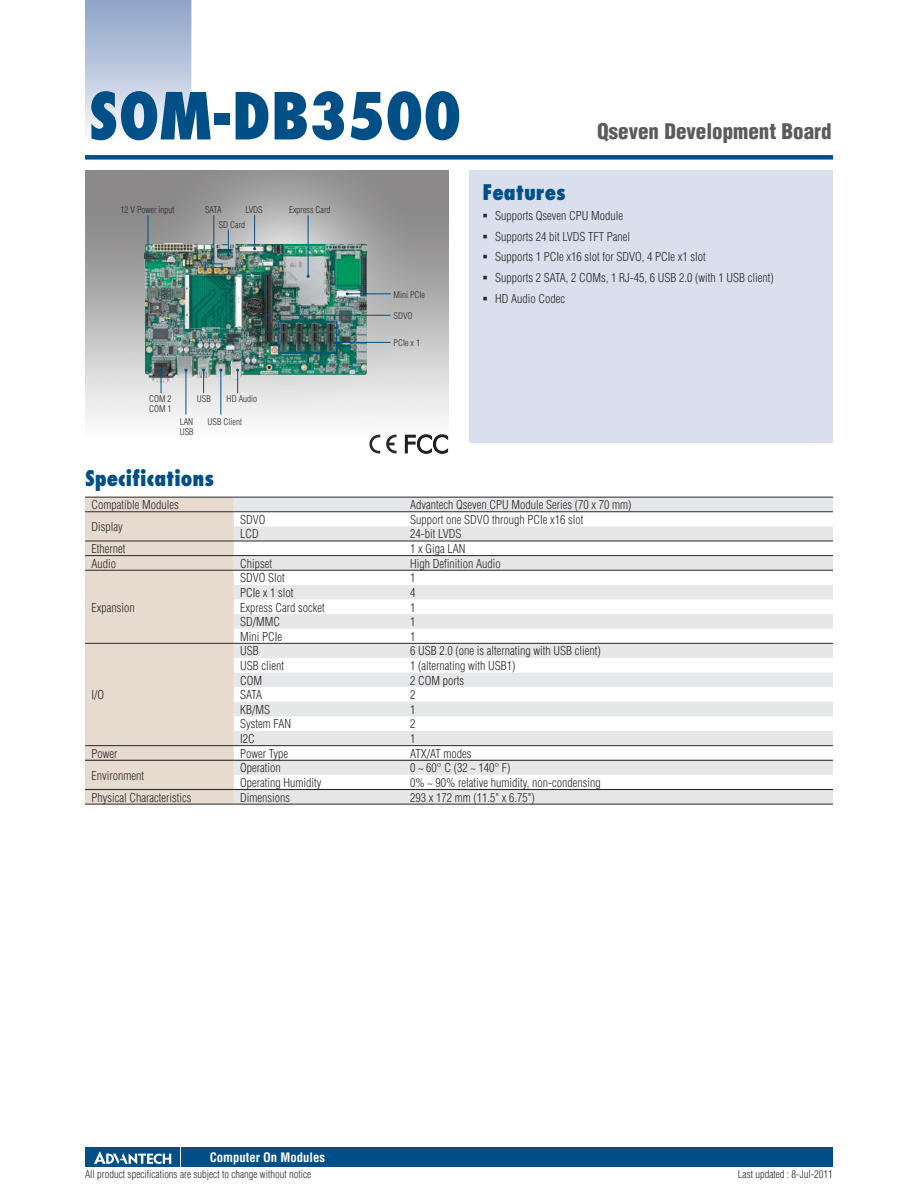
<style>
.page{position:relative;width:918px;height:1188px;background:#fff}
.page>*{position:absolute;margin:0;border:0;box-sizing:border-box;transform-origin:0 0}
.t1{font:800 condensed 63px "Futura";color:#004f87}
.t2{font:800 condensed 21px "Futura";color:#004f87}
.t3{font:900 condensed 21px "Helvetica";color:#5b5b5e}
.t4{font:700 condensed 12.75px "Helvetica";color:#fff}
.t5{font:300 condensed 12px/20.7px "Helvetica";color:#2b2829}
.t6{font:300 condensed 10.5px "Helvetica";color:#2b2829}
.t7{font:300 condensed 9px/10.4px "Helvetica";color:#2b2829}
</style>
<div class="page">
<div style="left:85px;top:155px;width:748px;height:5px;background:#004f87"></div>
<div style="left:182px;top:1147px;width:651px;height:20px;background:#004f87"></div>
<div style="left:85px;top:1147px;width:95px;height:20px;background:#004f87"></div>
<svg style="left:94px;top:1151px;width:77px;height:13px"></svg>
<div style="left:470px;top:170px;width:363px;height:272px;background:#d9dfec"></div>
<img style="left:85px;top:170px;width:363px;height:268px">
<img style="left:144px;top:243px;width:223px;height:139px">
<div style="left:85px;top:498px;width:149px;height:306px;background:#e7dbcf"></div>
<svg style="left:234px;top:498px;width:599px;height:306px;fill:#e6e7e8"></svg>
<hr style="left:85px;top:804px;width:149px;height:1px;background:#2b2829">
<hr style="left:234px;top:804px;width:170px;height:1px;background:#2b2829">
<hr style="left:404px;top:804px;width:429px;height:1px;background:#2b2829">
<hr style="left:85px;top:497px;width:149px;height:1px;background:#2b2829">
<hr style="left:234px;top:497px;width:170px;height:1px;background:#2b2829">
<hr style="left:404px;top:497px;width:429px;height:1px;background:#2b2829">
<hr style="left:85px;top:511px;width:149px;height:1px;background:#2b2829">
<hr style="left:234px;top:511px;width:170px;height:1px;background:#2b2829">
<hr style="left:404px;top:511px;width:429px;height:1px;background:#2b2829">
<hr style="left:85px;top:541px;width:149px;height:1px;background:#2b2829">
<hr style="left:234px;top:541px;width:170px;height:1px;background:#2b2829">
<hr style="left:404px;top:541px;width:429px;height:1px;background:#2b2829">
<hr style="left:85px;top:555px;width:149px;height:1px;background:#2b2829">
<hr style="left:234px;top:555px;width:170px;height:1px;background:#2b2829">
<hr style="left:404px;top:555px;width:429px;height:1px;background:#2b2829">
<hr style="left:85px;top:570px;width:149px;height:1px;background:#2b2829">
<hr style="left:234px;top:570px;width:170px;height:1px;background:#2b2829">
<hr style="left:404px;top:570px;width:429px;height:1px;background:#2b2829">
<hr style="left:85px;top:643px;width:149px;height:1px;background:#2b2829">
<hr style="left:234px;top:643px;width:170px;height:1px;background:#2b2829">
<hr style="left:404px;top:643px;width:429px;height:1px;background:#2b2829">
<hr style="left:85px;top:745px;width:149px;height:1px;background:#2b2829">
<hr style="left:234px;top:745px;width:170px;height:1px;background:#2b2829">
<hr style="left:404px;top:745px;width:429px;height:1px;background:#2b2829">
<hr style="left:85px;top:760px;width:149px;height:1px;background:#2b2829">
<hr style="left:85px;top:789px;width:149px;height:1px;background:#2b2829">
<hr style="left:234px;top:760px;width:170px;height:1px;background:#2b2829">
<hr style="left:404px;top:760px;width:429px;height:1px;background:#2b2829">
<hr style="left:234px;top:789px;width:170px;height:1px;background:#2b2829">
<hr style="left:404px;top:789px;width:429px;height:1px;background:#2b2829">
<svg style="left:369px;top:435px;width:11px;height:18px"></svg>
<svg style="left:386px;top:434px;width:11px;height:20px"></svg>
<svg style="left:404px;top:434px;width:44px;height:20px"></svg>
<hr style="left:148px;top:215px;width:1px;height:41px;background:#004f87">
<svg style="left:204px;top:263px;width:20px;height:8px"></svg>
<hr style="left:213px;top:215px;width:1px;height:49px;background:#004f87">
<svg style="left:227px;top:230px;width:3px;height:27px"></svg>
<hr style="left:254px;top:215px;width:1px;height:34px;background:#004f87">
<hr style="left:308px;top:215px;width:1px;height:61px;background:#004f87">
<hr style="left:347px;top:293px;width:44px;height:1px;background:#004f87">
<hr style="left:269px;top:315px;width:121px;height:1px;background:#004f87">
<div style="left:278px;top:322px;width:59px;height:31px;border:1px solid #004f87"></div>
<hr style="left:337px;top:342px;width:54px;height:1px;background:#004f87">
<svg style="left:236px;top:369px;width:3px;height:24px"></svg>
<hr style="left:220px;top:370px;width:1px;height:45px;background:#004f87">
<svg style="left:202px;top:369px;width:3px;height:24px"></svg>
<hr style="left:186px;top:370px;width:1px;height:45px;background:#004f87">
<svg style="left:160px;top:369px;width:3px;height:24px"></svg>
<h1 class="t1" style="left:89px;top:89px;width:374px">SOM-DB3500</h1>
<p class="t7" style="left:121px;top:205px;width:55px">12 V Power input</p>
<p class="t7" style="left:219px;top:202px;width:28px;line-height:15.6px;text-indent:-14px">SATA<br>SD Card</p>
<p class="t7" style="left:245px;top:205px;width:19px">LVDS</p>
<p class="t7" style="left:289px;top:205px;width:43px">Express Card</p>
<p class="t7" style="left:149px;top:394px;width:24px">COM 2<br>COM 1</p>
<p class="t7" style="left:197px;top:394px;width:16px">USB</p>
<p class="t7" style="left:227px;top:394px;width:32px">HD Audio</p>
<p class="t7" style="left:208px;top:417px;width:36px">USB Client</p>
<p class="t7" style="left:180px;top:417px;width:16px">LAN<br>USB</p>
<p class="t7" style="left:394px;top:290px;width:33px">Mini PCIe</p>
<p class="t7" style="left:394px;top:311px;width:21px">SDVO</p>
<p class="t7" style="left:394px;top:338px;width:28px">PCIe x 1</p>
<h2 class="t2" style="left:482px;top:183px;width:85px">Features</h2>
<h2 class="t3" style="left:597px;top:123px;width:236px">Qseven Development Board</h2>
<p class="t5" style="left:495px;top:206px;width:280px">Supports Qseven CPU Module<br>Supports 24 bit LVDS TFT Panel<br>Supports 1 PCIe x16 slot for SDVO, 4 PCIe x1 slot<br>Supports 2 SATA, 2 COMs, 1 RJ-45, 6 USB 2.0 (with 1 USB client)<br>HD Audio Codec</p>
<h2 class="t2" style="left:85px;top:469px;width:131px">Specifications</h2>
<p class="t5" style="left:91px;top:495px;width:89px">Compatible Modules</p>
<p class="t5" style="left:410px;top:495px;width:223px">Advantech Qseven CPU Module Series (70 x 70 mm)</p>
<p class="t5" style="left:91px;top:517px;width:33px">Display</p>
<p class="t5" style="left:240px;top:510px;width:27px">SDVO</p>
<p class="t5" style="left:410px;top:510px;width:175px">Support one SDVO through PCIe x16 slot</p>
<p class="t5" style="left:240px;top:525px;width:20px">LCD</p>
<p class="t5" style="left:410px;top:525px;width:53px">24-bit LVDS</p>
<p class="t5" style="left:91px;top:539px;width:35px">Ethernet</p>
<p class="t5" style="left:410px;top:539px;width:57px">1 x Giga LAN</p>
<p class="t5" style="left:91px;top:554px;width:26px">Audio</p>
<p class="t5" style="left:240px;top:554px;width:33px">Chipset</p>
<p class="t5" style="left:410px;top:554px;width:92px">High Definition Audio</p>
<p class="t5" style="left:91px;top:598px;width:45px">Expansion</p>
<p class="t5" style="left:240px;top:569px;width:46px">SDVO Slot</p>
<p class="t5" style="left:410px;top:569px;width:7px">1</p>
<p class="t5" style="left:240px;top:583px;width:55px">PCIe x 1 slot</p>
<p class="t5" style="left:410px;top:583px;width:7px">4</p>
<p class="t5" style="left:240px;top:598px;width:86px">Express Card socket</p>
<p class="t5" style="left:410px;top:598px;width:7px">1</p>
<p class="t5" style="left:240px;top:612px;width:42px">SD/MMC</p>
<p class="t5" style="left:410px;top:612px;width:7px">1</p>
<p class="t5" style="left:240px;top:627px;width:43px">Mini PCIe</p>
<p class="t5" style="left:410px;top:627px;width:7px">1</p>
<p class="t5" style="left:91px;top:685px;width:14px">I/O</p>
<p class="t5" style="left:240px;top:642px;width:20px">USB</p>
<p class="t5" style="left:410px;top:642px;width:192px">6 USB 2.0 (one is alternating with USB client)</p>
<p class="t5" style="left:240px;top:656px;width:45px">USB client</p>
<p class="t5" style="left:410px;top:656px;width:107px">1 (alternating with USB1)</p>
<p class="t5" style="left:240px;top:671px;width:24px">COM</p>
<p class="t5" style="left:410px;top:671px;width:55px">2 COM ports</p>
<p class="t5" style="left:240px;top:685px;width:24px">SATA</p>
<p class="t5" style="left:410px;top:685px;width:7px">2</p>
<p class="t5" style="left:240px;top:700px;width:31px">KB/MS</p>
<p class="t5" style="left:410px;top:700px;width:7px">1</p>
<p class="t5" style="left:240px;top:715px;width:52px">System FAN</p>
<p class="t5" style="left:410px;top:715px;width:7px">2</p>
<p class="t5" style="left:240px;top:729px;width:16px">I2C</p>
<p class="t5" style="left:410px;top:729px;width:7px">1</p>
<p class="t5" style="left:91px;top:744px;width:28px">Power</p>
<p class="t5" style="left:240px;top:744px;width:49px">Power Type</p>
<p class="t5" style="left:410px;top:744px;width:63px">ATX/AT modes</p>
<p class="t5" style="left:91px;top:766px;width:54px">Environment</p>
<p class="t5" style="left:240px;top:759px;width:42px">Operation</p>
<p class="t5" style="left:410px;top:759px;width:102px">0 ~ 60° C (32 ~ 140° F)</p>
<p class="t5" style="left:240px;top:773px;width:83px">Operating Humidity</p>
<p class="t5" style="left:410px;top:773px;width:192px">0% ~ 90% relative humidity, non-condensing</p>
<p class="t5" style="left:91px;top:788px;width:101px">Physical Characteristics</p>
<p class="t5" style="left:240px;top:788px;width:51px">Dimensions</p>
<p class="t5" style="left:410px;top:788px;width:126px">293 x 172 mm (11.5" x 6.75")</p>
<p class="t4" style="left:210px;top:1152px;width:117px">Computer On Modules</p>
<p class="t6" style="left:85px;top:1170px;width:228px">All product specifications are subject to change without notice</p>
<p class="t6" style="left:738px;top:1170px;width:97px">Last updated : 8-Jul-2011</p>
</div>
